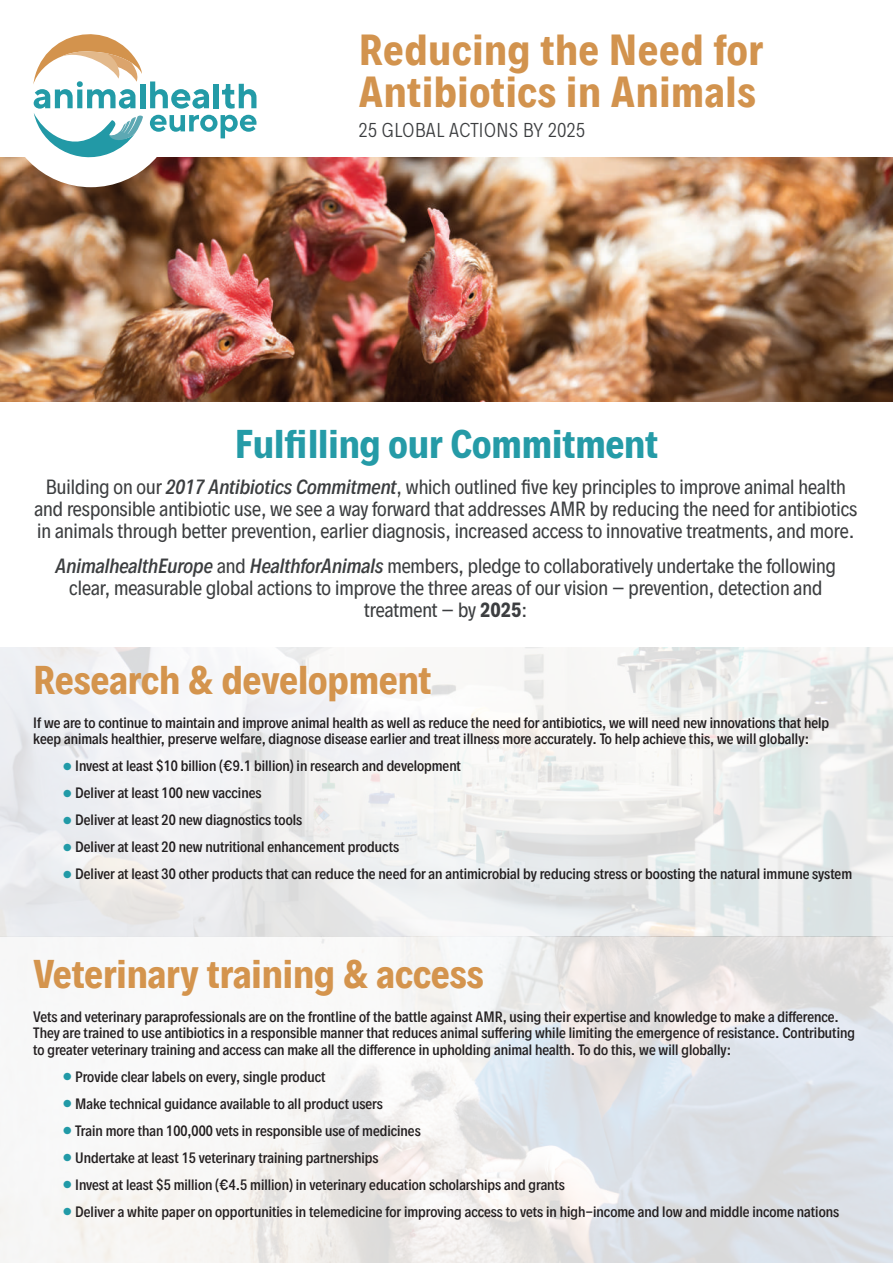
<style>
.page{position:relative;width:893px;height:1263px;background:#fff}
.page>*{position:absolute;margin:0;border:0;box-sizing:border-box;transform-origin:0 0}
.t1{font:700 39px/42px "Decalotype";letter-spacing:.02em;color:#d2934e}
.t2{font:700 36px "Decalotype";color:#d4944d}
.t3{font:700 36px "Decalotype";color:#259ba7}
.t4{font:18.45px/22.2px "Decalotype";color:#3c3e40;text-align:center}
.t5{font:300 18px "Decalotype";letter-spacing:.03em;color:#3c3e40}
.t6{font:500 13.5px/16.2px "Decalotype";color:#231f20}
.t7{font:500 13.5px/16.2px "Decalotype";color:#211d1e}
.s1{font-weight:500;font-style:italic}
.s2{font-weight:700}
.s3{font-size:22.5px;color:#219aa7}
.s4{color:#211d1e}
</style>
<div class="page">
<img style="left:0;top:157px;width:893px;height:244px">
<div style="left:4px;top:13px;width:174px;height:174px;background:#fff;border-radius:50%"></div>
<svg style="left:150px;top:81px;width:59px;height:28px"></svg>
<svg style="left:150px;top:115px;width:106px;height:23px"></svg>
<svg style="left:33px;top:34px;width:110px;height:123px"></svg>
<svg style="left:222px;top:84px;width:34px;height:25px"></svg>
<div style="left:214px;top:84px;width:5px;height:24px;background:#239ba7"></div>
<div style="left:140px;top:84px;width:5px;height:24px;background:#239ba7"></div>
<img style="left:0;top:647px;width:893px;height:616px">
<h1 class="t1" style="left:359px;top:28px;width:406px">Reducing the Need for<br>Antibiotics in Animals</h1>
<h3 class="t5" style="left:359px;top:118px;width:227px">25 GLOBAL ACTIONS BY 2025</h3>
<h2 class="t3" style="left:235px;top:420px;width:425px">Fulfilling our Commitment</h2>
<p class="t4" style="left:34px;top:476px;width:824px">Building on our <span class="s1">2017 Antibiotics Commitment</span>, which outlined five key principles to improve animal health and responsible antibiotic use, we see a way forward that addresses AMR by reducing the need for antibiotics in animals through better prevention, earlier diagnosis, increased access to innovative treatments, and more.</p>
<h3 class="t4" style="left:56px;top:554px;width:782px"><span class="s1">AnimalhealthEurope</span> and <span class="s1">HealthforAnimals</span> members, pledge to collaboratively undertake the following clear, measurable global actions to improve the three areas of our vision – prevention, detection and treatment – by <span class="s2">2025</span>:</h3>
<h2 class="t2" style="left:33px;top:655px;width:400px">Research &amp; development</h2>
<p class="t7" style="left:33px;top:715px;width:797px">If we are to continue to maintain and improve animal health as well as reduce the need for antibiotics, we will need new innovations that help keep animals healthier, preserve welfare, diagnose disease earlier and treat illness more accurately. To help achieve this, we will globally:</p>
<p class="t7" style="left:62px;top:758px;width:400px"><span class="s3">•</span> Invest at least $10 billion (€9.1 billion) in research and development</p>
<p class="t7" style="left:62px;top:785px;width:201px"><span class="s3">•</span> Deliver at least 100 new vaccines</p>
<p class="t7" style="left:62px;top:812px;width:241px"><span class="s3">•</span> Deliver at least 20 new diagnostics tools</p>
<p class="t7" style="left:62px;top:839px;width:338px"><span class="s3">•</span> Deliver at least 20 new nutritional enhancement products</p>
<p class="t7" style="left:62px;top:866px;width:791px"><span class="s3">•</span> Deliver at least 30 other products that can reduce the need for an antimicrobial by reducing stress or boosting the natural immune system</p>
<h2 class="t2" style="left:33px;top:949px;width:452px">Veterinary training &amp; access</h2>
<p class="t6" style="left:33px;top:1009px;width:823px">Vets and veterinary paraprofessionals are on the frontline of the battle against AMR, using their expertise and knowledge to make a difference.<br>They are trained to use antibiotics in a responsible manner that reduces animal suffering while limiting the emergence of resistance. Contributing to greater veterinary training and access can make all the difference in upholding animal health. To do this, we will globally:</p>
<p class="t6" style="left:62px;top:1068px;width:265px"><span class="s3">•</span> Provide clear labels on every, single product</p>
<p class="t6" style="left:62px;top:1095px;width:322px"><span class="s3">•</span> Make technical guidance available to all product users</p>
<p class="t6" style="left:62px;top:1122px;width:360px"><span class="s3">•</span> Train more than 100,000 vets in responsible use of medicines</p>
<p class="t6" style="left:62px;top:1149px;width:318px"><span class="s3">•</span> Undertake at least 15 veterinary training partnerships</p>
<p class="t6" style="left:62px;top:1176px;width:504px"><span class="s3">•</span> Invest at least $5 million (<span class="s4">€</span>4.5 million) in veterinary education scholarships and grants</p>
<p class="t6" style="left:62px;top:1203px;width:778px"><span class="s3">•</span> Deliver a white paper on opportunities in telemedicine for improving access to vets in high-income and low and middle income nations</p>
</div>
